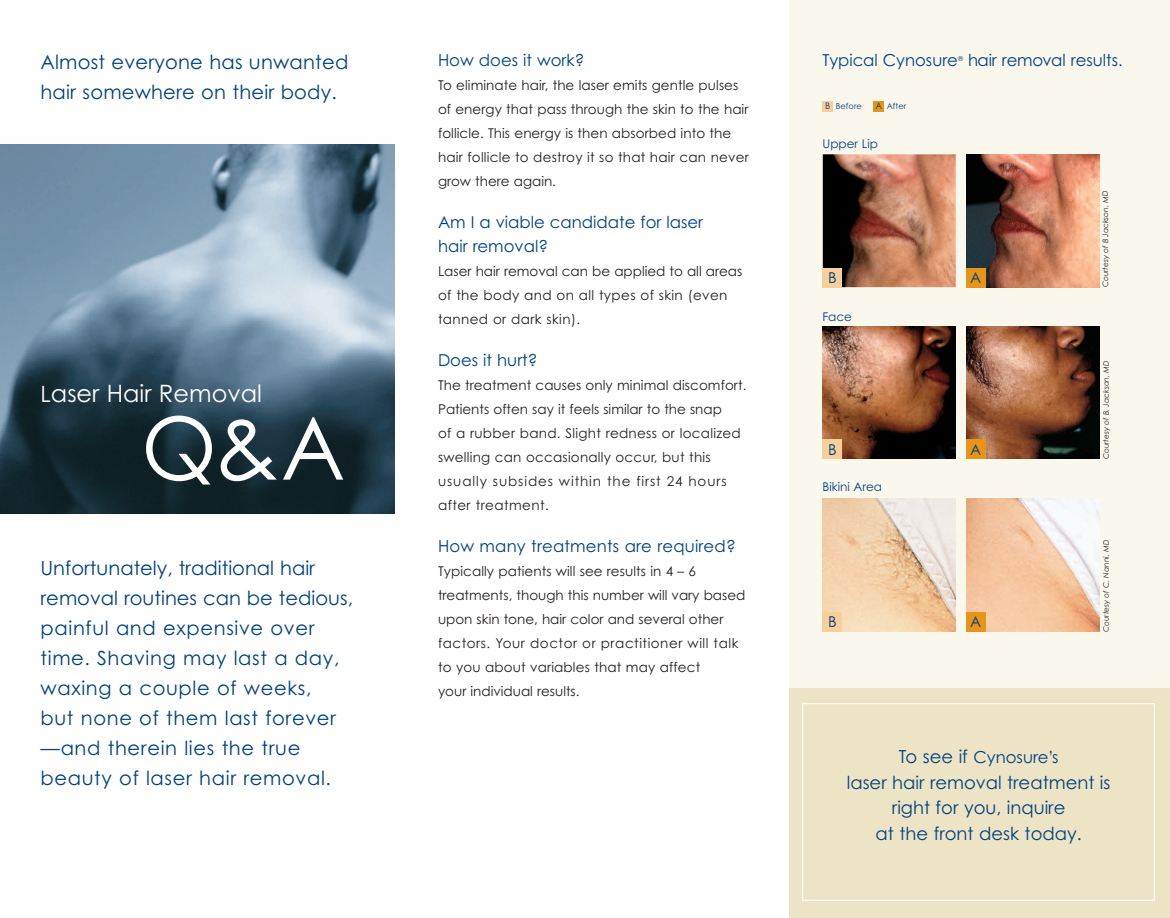
<style>
.page{position:relative;width:1170px;height:918px;background:#fff}
.page>*{position:absolute;margin:0;border:0;box-sizing:border-box;transform-origin:0 0}
.t1{font:87px "Century Gothic";color:#fff}
.t2{font:24px "Century Gothic";color:#fff}
.t3{font:19.5px/30px "Century Gothic";letter-spacing:.035em;color:#014181}
.t4{font:19.5px/30px "Century Gothic";letter-spacing:.01em;color:#014181}
.t5{font:18px/25.5px "Century Gothic";color:#014181;text-align:center}
.t6{font:16.5px/24px "Century Gothic";color:#014181}
.t7{font:15px "Century Gothic";color:#014181}
.t8{font:13.5px/24px "Century Gothic";letter-spacing:.005em;color:#231f20}
.t9{font:13.5px/24px "Century Gothic";letter-spacing:.025em;color:#231f20}
.t10{font:12px "Century Gothic";color:#014181}
.t11{font:8.25px "Century Gothic";letter-spacing:.005em;color:#014181}
.t12{font:italic 7.5px "Century Gothic";color:#231f20}
.t13{font:6.6px "Century Gothic";color:#014181}
.s1{font-size:22.5px}
.s2{font-size:9px}
.s3{font-size:18px}
</style>
<div class="page">
<div style="left:788px;top:0;width:381px;height:732px;background:#faf7ed"></div>
<div style="left:788px;top:688px;width:381px;height:230px;background:#ede4c5"></div>
<div style="left:802px;top:703px;width:352px;height:198px;border:1px solid #fff"></div>
<img style="left:822px;top:154px;width:133px;height:133px">
<img style="left:966px;top:154px;width:132px;height:133px">
<div style="left:822px;top:268px;width:20px;height:19px;background:#f7cf9b"></div>
<div style="left:965px;top:268px;width:20px;height:19px;background:#e89418"></div>
<img style="left:822px;top:326px;width:133px;height:133px">
<img style="left:966px;top:326px;width:132px;height:133px">
<div style="left:822px;top:440px;width:20px;height:19px;background:#f7cf9b"></div>
<div style="left:965px;top:440px;width:20px;height:19px;background:#e89418"></div>
<img style="left:0;top:144px;width:394px;height:369px">
<img style="left:822px;top:499px;width:133px;height:133px">
<img style="left:966px;top:499px;width:132px;height:132px">
<div style="left:822px;top:612px;width:20px;height:20px;background:#f7cf9b"></div>
<div style="left:965px;top:612px;width:20px;height:19px;background:#e89418"></div>
<div style="left:822px;top:101px;width:10px;height:10px;background:#f7cf9b"></div>
<div style="left:873px;top:101px;width:11px;height:10px;background:#e89418"></div>
<h3 class="t4" style="left:40px;top:47px;width:309px">Almost everyone has unwanted hair somewhere on their body.</h3>
<h2 class="t2" style="left:40px;top:380px;width:223px"><span class="s1">L</span>aser Hair Removal</h2>
<h1 class="t1" style="left:141px;top:399px;width:206px">Q&amp;A</h1>
<h3 class="t3" style="left:40px;top:553px;width:314px">Unfortunately, traditional hair removal routines can be tedious, painful and expensive over time. Shaving may last a day, waxing a couple of weeks,<br>but none of them last forever —and therein lies the true beauty of laser hair removal.</h3>
<p class="t6" style="left:438px;top:49px;width:148px">How does it work?</p>
<p class="t8" style="left:438px;top:74px;width:312px">To eliminate hair, the laser emits gentle pulses of energy that pass through the skin to the hair follicle. This energy is then absorbed into the hair follicle to destroy it so that hair can never grow there again.</p>
<p class="t6" style="left:438px;top:211px;width:266px">Am I a viable candidate for laser hair removal?</p>
<p class="t9" style="left:438px;top:260px;width:306px">Laser hair removal can be applied to all areas of the body and on all types of skin (even tanned or dark skin).</p>
<p class="t6" style="left:438px;top:348px;width:101px">Does it hurt?</p>
<p class="t8" style="left:438px;top:373px;width:310px">The treatment causes only minimal discomfort.<br>Patients often say it feels similar to the snap<br>of a rubber band. Slight redness or localized swelling can occasionally occur, but this usually subsides within the first 24 hours after treatment.</p>
<p class="t6" style="left:438px;top:534px;width:299px">How many treatments are required?</p>
<p class="t8" style="left:438px;top:559px;width:309px">Typically patients will see results in 4 – 6 treatments, though this number will vary based upon skin tone, hair color and several other factors. Your doctor or practitioner will talk to you about variables that may affect<br>your individual results.</p>
<p class="t6" style="left:822px;top:49px;width:137px">Typical Cynosure</p>
<p class="t13" style="left:957px;top:55px;width:6px">®</p>
<p class="t6" style="left:967px;top:49px;width:156px">hair removal results.</p>
<p class="t11" style="left:825px;top:101px;width:38px"><span class="s2">B</span> Before</p>
<p class="t11" style="left:875px;top:101px;width:32px"><span class="s2">A</span> After</p>
<p class="t10" style="left:822px;top:137px;width:57px">Upper Lip</p>
<p class="t7" style="left:828px;top:269px;width:10px">B</p>
<p class="t7" style="left:969px;top:269px;width:13px">A</p>
<p class="t10" style="left:822px;top:310px;width:31px">Face</p>
<p class="t7" style="left:828px;top:441px;width:10px">B</p>
<p class="t7" style="left:969px;top:441px;width:13px">A</p>
<p class="t10" style="left:822px;top:480px;width:61px">Bikini Area</p>
<p class="t7" style="left:828px;top:613px;width:10px">B</p>
<p class="t7" style="left:969px;top:613px;width:13px">A</p>
<p class="t12" style="left:1100px;top:287px;width:99px;rotate:-90deg">Courtesy of B Jackson, MD</p>
<p class="t12" style="left:1101px;top:459px;width:101px;rotate:-90deg">Courtesy of B. Jackson, MD</p>
<p class="t12" style="left:1101px;top:632px;width:94px;rotate:-90deg">Courtesy of C. Nanni, MD</p>
<p class="t6" style="left:898px;top:745px;width:161px"><span class="s3">To see if</span> Cynosure’s</p>
<h3 class="t5" style="left:846px;top:770px;width:265px">laser hair removal treatment is right for you, inquire<br>at the front desk today.</h3>
</div>
